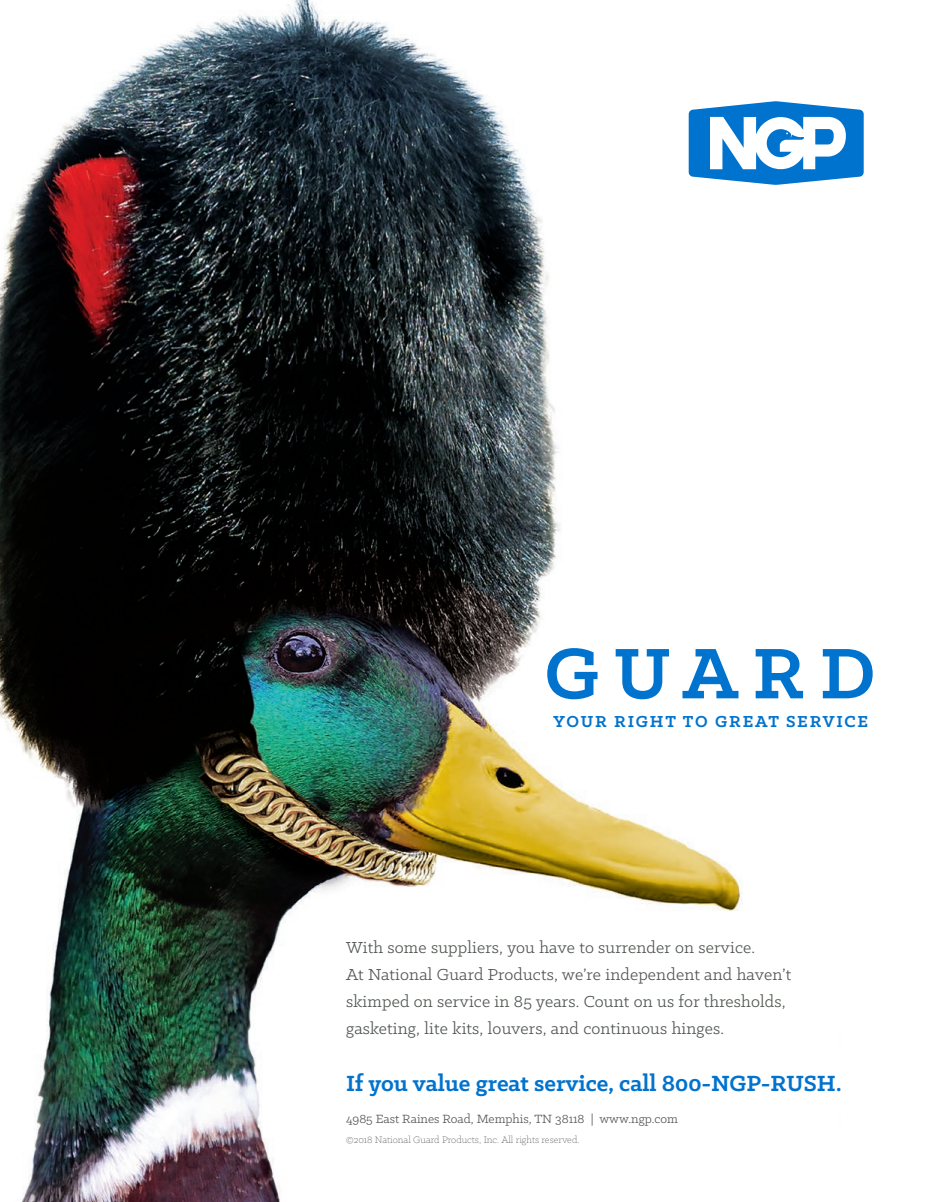
<style>
.page{position:relative;width:932px;height:1202px;background:#fff}
.page>*{position:absolute;margin:0;border:0;box-sizing:border-box;transform-origin:0 0}
.t1{font:700 80.85px "Klinic Slab";letter-spacing:.18em;color:#0073ce}
.t2{font:700 24.9px "Klinic Slab";color:#0073ce}
.t3{font:18px/27px "Klinic Slab";letter-spacing:.01em;color:#505550}
.t4{font:700 18px "Klinic Slab";letter-spacing:.1em;color:#0073ce}
.t5{font:13.5px "Klinic Slab";color:#505550}
.t6{font:300 10.5px "Klinic Slab";color:#505550}
</style>
<div class="page">
<img style="left:0;top:0;width:864px;height:1201px">
<svg style="left:688px;top:101px;width:175px;height:84px"></svg>
<h1 class="t1" style="left:544px;top:620px;width:332px">GUARD</h1>
<p class="t4" style="left:553px;top:710px;width:316px">YOUR RIGHT TO GREAT SERVICE</p>
<p class="t3" style="left:346px;top:933px;width:446px">With some suppliers, you have to surrender on service.<br>At National Guard Products, we’re independent and haven’t skimped on service in 85 years. Count on us for thresholds, gasketing, lite kits, louvers, and continuous hinges.</p>
<h2 class="t2" style="left:346px;top:1066px;width:497px">If you value great service, call 800-NGP-RUSH.</h2>
<p class="t5" style="left:346px;top:1110px;width:333px">4985 East Raines Road, Memphis, TN 38118 | www.ngp.com</p>
<p class="t6" style="left:346px;top:1133px;width:235px">©2018 National Guard Products, Inc. All rights reserved.</p>
</div>
